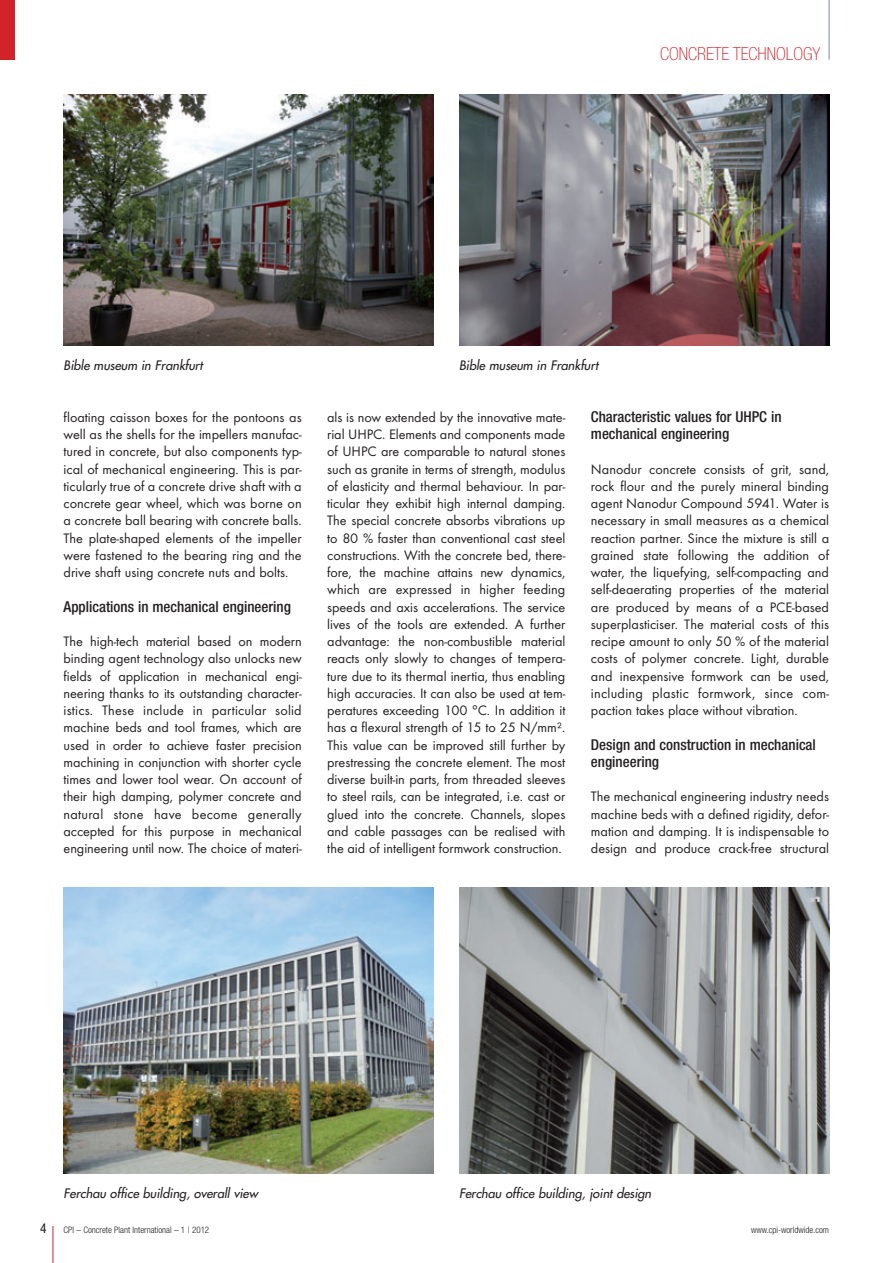
<style>
.page{position:relative;width:893px;height:1263px;background:#fff}
.page>*{position:absolute;margin:0;border:0;box-sizing:border-box;transform-origin:0 0}
.t1{font:100 condensed 18px "Helvetica Neue";color:#d1232a}
.t2{font:500 condensed 15px/17.2px "Helvetica Neue";color:#231f20}
.t3{font:14.25px/17.2px "Futura T";color:#231f20;text-align:justify}
.t4{font:condensed 13.5px "Helvetica Neue";color:#231f20}
.t5{font:italic 12.75px "Futura";letter-spacing:-.005em;color:#231f20}
.t6{font:300 condensed 9px "Helvetica Neue";color:#231f20}
</style>
<div class="page">
<hr style="left:53px;top:1226px;width:1px;height:37px;background:#d1232a">
<hr style="left:829px;top:0;width:1px;height:60px;background:#73909f">
<div style="left:0;top:0;width:15px;height:60px;background:#d1232a"></div>
<img style="left:64px;top:94px;width:369px;height:251px">
<img style="left:459px;top:94px;width:370px;height:251px">
<img style="left:64px;top:888px;width:369px;height:285px">
<img style="left:459px;top:888px;width:370px;height:285px">
<p class="t1" style="left:660px;top:47px;width:162px">CONCRETE TECHNOLOGY</p>
<p class="t5" style="left:64px;top:359px;width:143px">Bible museum in Frankfurt</p>
<p class="t5" style="left:459px;top:359px;width:143px">Bible museum in Frankfurt</p>
<p class="t3" style="left:64px;top:410px;width:240px">floating caisson boxes for the pontoons as well as the shells for the impellers manufac&shy;tured in concrete, but also components typ&shy;ical of mechanical engineering. This is par&shy;ticularly true of a concrete drive shaft with a concrete gear wheel, which was borne on a concrete ball bearing with concrete balls.<br>The plate-shaped elements of the impeller were fastened to the bearing ring and the drive shaft using concrete nuts and bolts.</p>
<p class="t2" style="left:64px;top:599px;width:229px">Applications in mechanical engineering</p>
<p class="t3" style="left:64px;top:634px;width:240px">The high-tech material based on modern binding agent technology also unlocks new fields of application in mechanical engi&shy;neering thanks to its outstanding character&shy;istics. These include in particular solid machine beds and tool frames, which are used in order to achieve faster precision machining in conjunction with shorter cycle times and lower tool wear. On account of their high damping, polymer concrete and natural stone have become generally accepted for this purpose in mechanical engineering until now. The choice of materi-</p>
<p class="t3" style="left:327px;top:410px;width:240px">als is now extended by the innovative mate&shy;rial UHPC. Elements and components made of UHPC are comparable to natural stones such as granite in terms of strength, modulus of elasticity and thermal behaviour. In par&shy;ticular they exhibit high internal damping.<br>The special concrete absorbs vibrations up to 80 % faster than conventional cast steel constructions. With the concrete bed, there&shy;fore, the machine attains new dynamics, which are expressed in higher feeding speeds and axis accelerations. The service lives of the tools are extended. A further advantage: the non-combustible material reacts only slowly to changes of tempera&shy;ture due to its thermal inertia, thus enabling high accuracies. It can also be used at tem&shy;peratures exceeding 100 °C. In addition it has a flexural strength of 15 to 25 N/mm².<br>This value can be improved still further by prestressing the concrete element. The most diverse built-in parts, from threaded sleeves to steel rails, can be integrated, i.e. cast or glued into the concrete. Channels, slopes and cable passages can be realised with the aid of intelligent formwork construction.</p>
<p class="t2" style="left:591px;top:409px;width:192px">Characteristic values for UHPC in mechanical engineering</p>
<p class="t3" style="left:591px;top:461px;width:240px">Nanodur concrete consists of grit, sand, rock flour and the purely mineral binding agent Nanodur Compound 5941. Water is necessary in small measures as a chemical reaction partner. Since the mixture is still a grained state following the addition of water, the liquefying, self-compacting and self-deaerating properties of the material are produced by means of a PCE-based superplasticiser. The material costs of this recipe amount to only 50 % of the material costs of polymer concrete. Light, durable and inexpensive formwork can be used, including plastic formwork, since com&shy;paction takes place without vibration.</p>
<p class="t2" style="left:591px;top:737px;width:226px">Design and construction in mechanical engineering</p>
<p class="t3" style="left:591px;top:789px;width:240px">The mechanical engineering industry needs machine beds with a defined rigidity, defor&shy;mation and damping. It is indispensable to design and produce crack-free structural</p>
<p class="t5" style="left:64px;top:1187px;width:198px">Ferchau office building, overall view</p>
<p class="t5" style="left:459px;top:1187px;width:196px">Ferchau office building, joint design</p>
<p class="t4" style="left:40px;top:1223px;width:8px">4</p>
<p class="t6" style="left:64px;top:1226px;width:147px">CPI – Concrete Plant International – 1 | 2012</p>
<p class="t6" style="left:751px;top:1226px;width:79px">www.cpi-worldwide.com</p>
</div>
